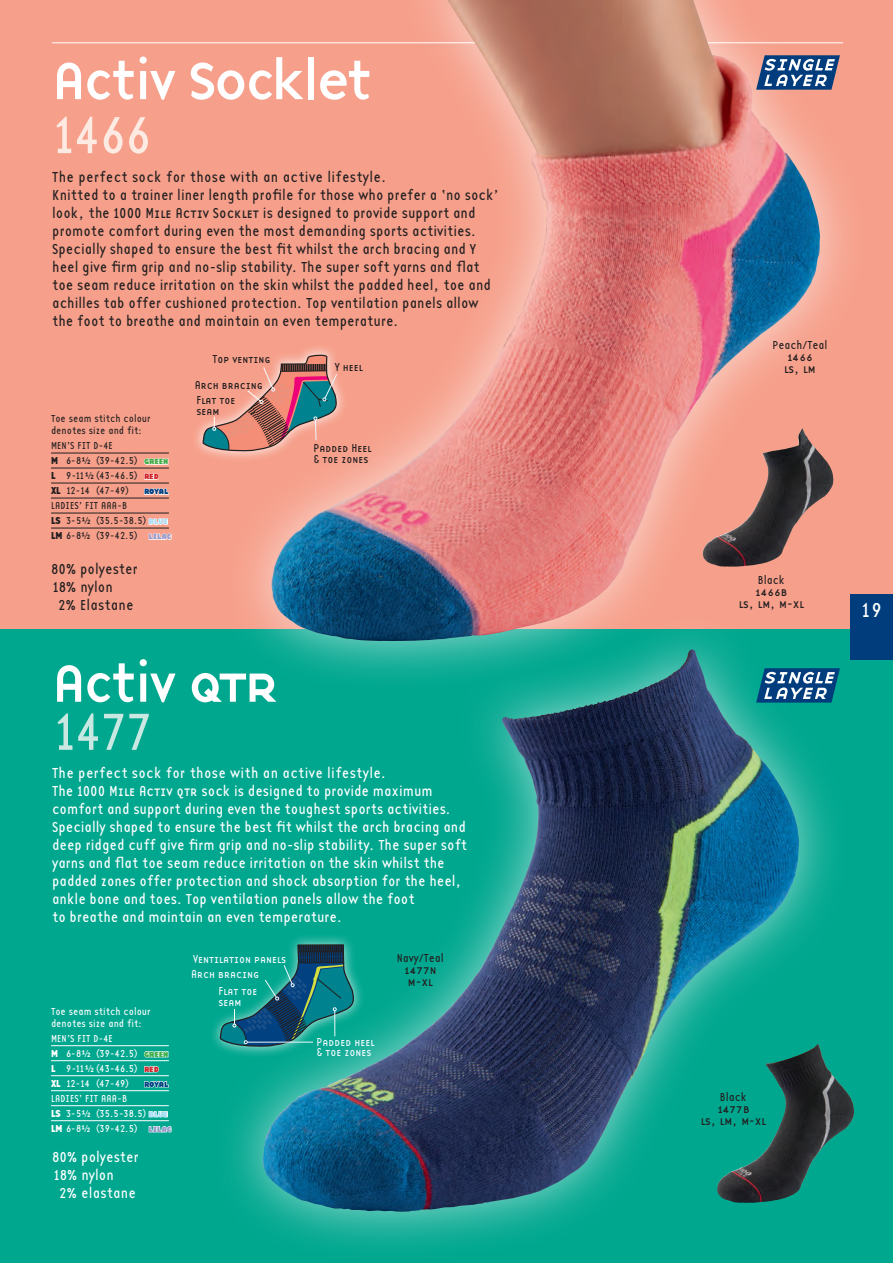
<style>
.page{position:relative;width:893px;height:1263px;background:#fff}
.page>*{position:absolute;margin:0;border:0;box-sizing:border-box;transform-origin:0 0}
.t1{font:54px "Base Nine";letter-spacing:-.08em;color:#fff}
.t2{font:54px "Base Twelve Sans";color:#fdeae2}
.t3{font:54px "Base Twelve Sans";color:#cae8e2}
.t4{font:21px "Base Twelve Sans";color:#fff}
.t5{font:15px/18px "Base Twelve Sans";color:#231f20}
.t6{font:15px/18px "Base Twelve Sans";color:#fff}
.t7{font:13.5px/12px "Base Twelve Sans Smallcaps";color:#231f20;text-align:center}
.t8{font:12px/10.5px "Base Twelve Sans Smallcaps";color:#eef8fd}
.t9{font:12px/10.5px "Base Twelve Sans Smallcaps";color:#231f20}
.t10{font:12px "Base Twelve Sans";color:#231f20}
.t11{font:10.5px/15px "Base Twelve Sans";color:#fff}
.t12{font:10.5px/15px "Base Twelve Sans";color:#231f20}
.t13{font:10.5px "Base Twelve Sans Smallcaps";color:#fff}
.t14{font:10.5px "Base Twelve Sans Smallcaps";color:#231f20}
.t15{font:10.5px "Base Twelve Sans SCB";color:#014081}
.s1{font-family:"Base Twelve Sans Smallcaps"}
.s2{font-family:"Base Twelve Sans"}
.s3{font-family:"Base Twelve Sans SCB"}
.s4{font-family:"Base Twelve Sans SCB";color:#40ae49}
.s5{font-family:"Base Twelve Sans SCB";color:#d1232a}
.s6{font-family:"Base Twelve Sans SCB";color:#aae0f9}
.s7{font-family:"Base Twelve Sans SCB";color:#9a9bcc}
</style>
<div class="page">
<div style="left:0;top:0;width:893px;height:629px;background:#f6a08b"></div>
<div style="left:0;top:629px;width:893px;height:634px;background:#00a78f"></div>
<hr style="left:52px;top:43px;width:791px;height:1px;background:#fff">
<div style="left:850px;top:594px;width:43px;height:65px;background:#013d7d"></div>
<div style="left:213px;top:604px;width:636px;height:659px;background:#fff;opacity:.6"></div>
<img style="left:544px;top:692px;width:145px;height:23px">
<div style="left:222px;top:0;width:648px;height:692px;background:#fff;opacity:.64"></div>
<img style="left:271px;top:0;width:439px;height:641px">
<div style="left:191px;top:343px;width:157px;height:120px;background:#fff;opacity:.7"></div>
<svg style="left:202px;top:353px;width:137px;height:99px"></svg>
<svg style="left:57px;top:659px;width:219px;height:43px"></svg>
<div style="left:208px;top:933px;width:157px;height:125px;background:#fff;opacity:.75"></div>
<svg style="left:219px;top:944px;width:137px;height:103px"></svg>
<img style="left:769px;top:1044px;width:48px;height:19px">
<img style="left:762px;top:429px;width:39px;height:59px">
<svg style="left:756px;top:55px;width:84px;height:35px;background:#56749c"></svg>
<svg style="left:756px;top:668px;width:84px;height:35px;background:#39749b"></svg>
<svg style="left:144px;top:1051px;width:25px;height:7px"></svg>
<svg style="left:144px;top:1066px;width:15px;height:7px"></svg>
<svg style="left:144px;top:1081px;width:25px;height:7px"></svg>
<svg style="left:148px;top:1111px;width:20px;height:7px"></svg>
<svg style="left:148px;top:1126px;width:24px;height:7px"></svg>
<hr style="left:51px;top:1045px;width:118px;height:1px;background:#fff">
<hr style="left:51px;top:1060px;width:118px;height:1px;background:#fff">
<hr style="left:51px;top:1075px;width:118px;height:1px;background:#fff">
<hr style="left:51px;top:1090px;width:118px;height:1px;background:#fff">
<hr style="left:51px;top:1105px;width:118px;height:1px;background:#fff">
<hr style="left:51px;top:1120px;width:118px;height:1px;background:#fff">
<svg style="left:144px;top:458px;width:25px;height:7px"></svg>
<svg style="left:144px;top:473px;width:15px;height:7px"></svg>
<svg style="left:144px;top:488px;width:25px;height:7px"></svg>
<svg style="left:148px;top:518px;width:20px;height:7px"></svg>
<svg style="left:148px;top:533px;width:24px;height:7px"></svg>
<hr style="left:51px;top:453px;width:118px;height:1px;background:#231f20">
<hr style="left:51px;top:468px;width:118px;height:1px;background:#231f20">
<hr style="left:51px;top:483px;width:118px;height:1px;background:#231f20">
<hr style="left:51px;top:498px;width:118px;height:1px;background:#231f20">
<hr style="left:51px;top:513px;width:118px;height:1px;background:#231f20">
<hr style="left:51px;top:528px;width:118px;height:1px;background:#231f20">
<h1 class="t1" style="left:51px;top:42px;width:325px">Activ Socklet</h1>
<h1 class="t2" style="left:51px;top:101px;width:102px">1466</h1>
<p class="t5" style="left:52px;top:167px;width:448px">The perfect sock for those with an active lifestyle.<br>Knitted to a trainer liner length profile for those who prefer a ‘no sock’ look, the 1000 <span class="s1">Mile Activ Socklet</span> is designed to provide support and promote comfort during even the most demanding sports activities.<br>Specially shaped to ensure the best fit whilst the arch bracing and Y heel give firm grip and no-slip stability. The super soft yarns and flat toe seam reduce irritation on the skin whilst the padded heel, toe and achilles tab offer cushioned protection. Top ventilation panels allow the foot to breathe and maintain an even temperature.</p>
<p class="t9" style="left:195px;top:346px;width:77px;line-height:25.5px;text-indent:18px">Top venting<br>Arch bracing</p>
<p class="t9" style="left:335px;top:361px;width:30px">Y heel</p>
<p class="t12" style="left:51px;top:412px;width:101px;line-height:12px">Toe seam stitch colour denotes size and fit:</p>
<p class="t14" style="left:51px;top:439px;width:64px">MEN’S FIT <span class="s2">D-4E</span></p>
<p class="t12" style="left:51px;top:453px;width:119px"><span class="s3">M</span> 6-8½ (39-42.5) <span class="s4">green<br></span><span class="s3">L</span> 9-11½(43-46.5) <span class="s5">red<br></span><span class="s3">XL</span> 12-14 (47-49)</p>
<p class="t15" style="left:144px;top:483px;width:26px">royal</p>
<p class="t14" style="left:51px;top:499px;width:78px">LADIES’ FIT <span class="s2">AAA-B</span></p>
<p class="t12" style="left:51px;top:513px;width:122px"><span class="s3">LS</span> 3-5½ (35.5-38.5) <span class="s6">blue<br></span><span class="s3">LM</span> 6-8½ (39-42.5) <span class="s7">lilac</span></p>
<p class="t5" style="left:51px;top:559px;width:88px">80% polyester</p>
<p class="t5" style="left:52px;top:577px;width:62px">18% nylon</p>
<p class="t5" style="left:58px;top:595px;width:77px">2% Elastane</p>
<p class="t9" style="left:196px;top:395px;width:41px">Flat toe seam</p>
<h1 class="t3" style="left:52px;top:698px;width:102px">1477</h1>
<p class="t9" style="left:313px;top:443px;width:60px">Padded Heel &amp; toe zones</p>
<p class="t6" style="left:52px;top:764px;width:417px">The perfect sock for those with an active lifestyle.<br>The 1000 <span class="s1">Mile Activ qtr</span> sock is designed to provide maximum comfort and support during even the toughest sports activities.<br>Specially shaped to ensure the best fit whilst the arch bracing and deep ridged cuff give firm grip and no-slip stability. The super soft yarns and flat toe seam reduce irritation on the skin whilst the padded zones offer protection and shock absorption for the heel, ankle bone and toes. Top ventilation panels allow the foot<br>to breathe and maintain an even temperature.</p>
<p class="t11" style="left:51px;top:1005px;width:101px;line-height:12px">Toe seam stitch colour denotes size and fit:</p>
<p class="t13" style="left:51px;top:1032px;width:64px">MEN’S FIT <span class="s2">D-4E</span></p>
<p class="t11" style="left:51px;top:1046px;width:119px"><span class="s3">M</span> 6-8½ (39-42.5) <span class="s4">green<br></span><span class="s3">L</span> 9-11½(43-46.5) <span class="s5">red<br></span><span class="s3">XL</span> 12-14 (47-49)</p>
<p class="t15" style="left:144px;top:1076px;width:26px">royal</p>
<p class="t13" style="left:51px;top:1092px;width:78px">LADIES’ FIT <span class="s2">AAA-B</span></p>
<p class="t11" style="left:51px;top:1106px;width:122px"><span class="s3">LS</span> 3-5½ (35.5-38.5) <span class="s6">blue<br></span><span class="s3">LM</span> 6-8½ (39-42.5) <span class="s7">lilac</span></p>
<p class="t6" style="left:52px;top:1148px;width:88px">80% polyester</p>
<p class="t6" style="left:53px;top:1166px;width:62px">18% nylon</p>
<p class="t6" style="left:59px;top:1184px;width:78px">2% elastane</p>
<p class="t8" style="left:191px;top:951px;width:96px;line-height:15.1px">Ventilation panels<br>Arch bracing</p>
<p class="t8" style="left:218px;top:986px;width:41px">Flat toe seam</p>
<p class="t8" style="left:316px;top:1036px;width:60px">Padded heel &amp; toe zones</p>
<p class="t10" style="left:397px;top:950px;width:49px">Navy/Teal</p>
<p class="t7" style="left:404px;top:963px;width:34px;text-align:left">1477n m-xl</p>
<p class="t10" style="left:772px;top:338px;width:57px">Peach/Teal</p>
<p class="t7" style="left:784px;top:350px;width:33px;text-align:left">1466 ls, lm</p>
<p class="t10" style="left:758px;top:573px;width:28px">Black</p>
<p class="t7" style="left:739px;top:586px;width:67px">1466b<br>ls, lm, m-xl</p>
<h2 class="t4" style="left:861px;top:597px;width:22px">19</h2>
<p class="t10" style="left:720px;top:1089px;width:28px">Black</p>
<p class="t7" style="left:701px;top:1102px;width:67px">1477b<br>ls, lm, m-xl</p>
</div>
